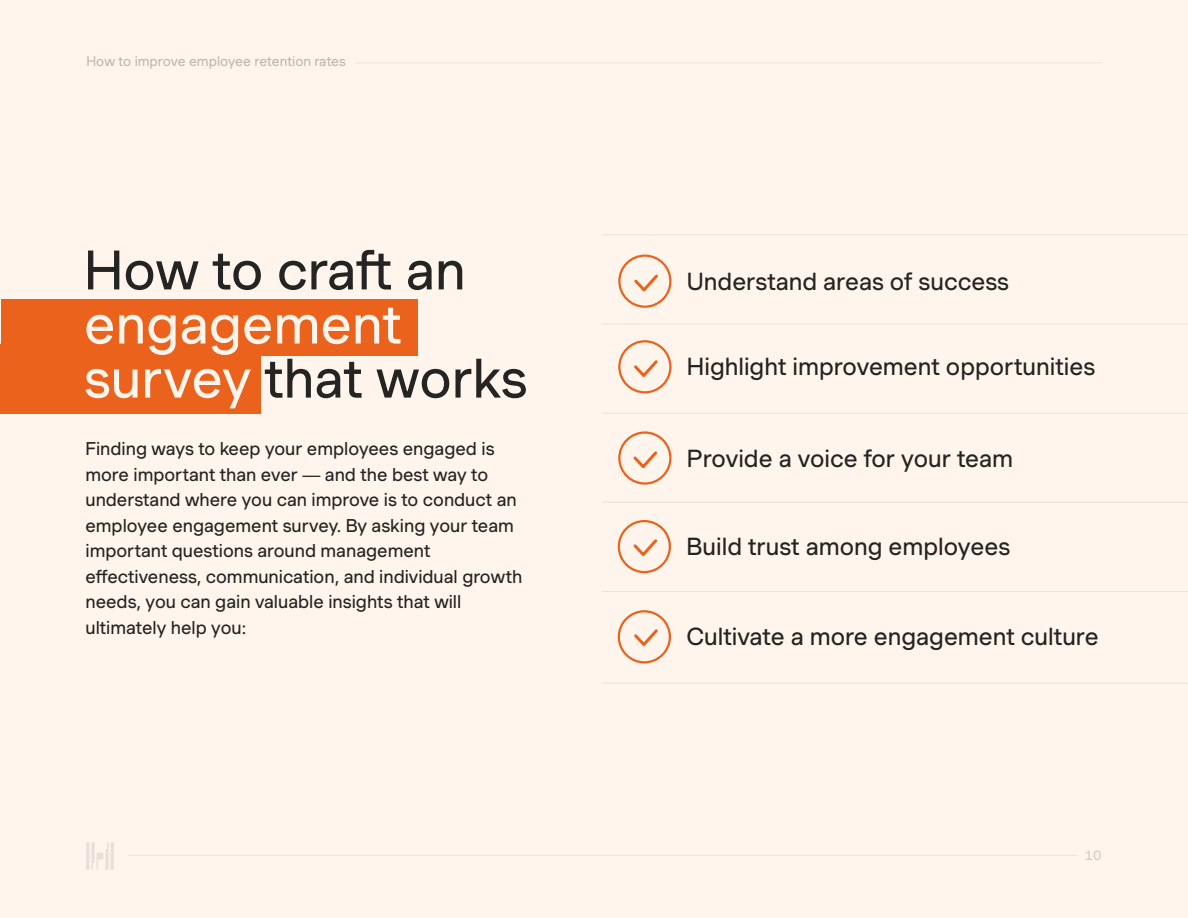
<style>
.page{position:relative;width:1188px;height:918px;background:#fff5ed}
.page>*{position:absolute;margin:0;border:0;box-sizing:border-box;transform-origin:0 0}
.t1{font:54px/54.2px "Muoto";color:#fff5ed}
.t2{font:54px "Muoto";color:#242422}
.t3{font:24px "Muoto";color:#242422}
.t4{font:18px/25.5px "Muoto";color:#242422}
.t5{font:13.5px "Muoto";color:rgb(36 36 34/.3)}
.t6{font:13.5px "Muoto";color:rgb(36 36 34/.2)}
.s1{color:#242422}
</style>
<div class="page">
<hr style="left:128px;top:855px;width:949px;height:1px;background:#efe6de">
<img style="left:86px;top:843px;width:27px;height:27px">
<hr style="left:86px;top:62px;width:1016px;height:1px;background:#f1e7e0">
<div style="left:72px;top:48px;width:282px;height:27px;background:#fff5ed"></div>
<div style="left:1px;top:299px;width:417px;height:57px;background:#eb621d"></div>
<div style="left:0;top:344px;width:261px;height:70px;background:#eb621d"></div>
<div style="left:618px;top:255px;width:54px;height:53px;border:2px solid #eb621d;border-radius:50%"></div>
<div style="left:618px;top:340px;width:54px;height:53px;border:2px solid #eb621d;border-radius:50%"></div>
<svg style="left:634px;top:360px;width:24px;height:17px"></svg>
<div style="left:618px;top:431px;width:54px;height:54px;border:2px solid #eb621d;border-radius:50%"></div>
<svg style="left:633px;top:451px;width:24px;height:18px"></svg>
<div style="left:618px;top:520px;width:53px;height:53px;border:2px solid #eb621d;border-radius:50%"></div>
<svg style="left:633px;top:539px;width:25px;height:17px"></svg>
<div style="left:618px;top:610px;width:53px;height:53px;border:2px solid #eb621d;border-radius:50%"></div>
<svg style="left:634px;top:629px;width:24px;height:17px"></svg>
<svg style="left:634px;top:274px;width:24px;height:18px"></svg>
<hr style="left:602px;top:324px;width:586px;height:1px;background:#f4ebe3">
<hr style="left:602px;top:413px;width:586px;height:1px;background:#f1e7e0">
<hr style="left:602px;top:502px;width:586px;height:1px;background:#ede4dd">
<hr style="left:602px;top:591px;width:586px;height:1px;background:#eae1d9">
<hr style="left:602px;top:683px;width:586px;height:1px;background:#f1e7e0">
<hr style="left:602px;top:234px;width:586px;height:1px;background:#f1e7e0">
<p class="t5" style="left:86px;top:53px;width:261px">How to improve employee retention rates</p>
<h1 class="t2" style="left:84px;top:238px;width:383px">How to craft an</h1>
<h1 class="t1" style="left:84px;top:297px;width:445px">engagement survey <span class="s1">that works</span></h1>
<p class="t4" style="left:85px;top:436px;width:438px">Finding ways to keep your employees engaged is more important than ever — and the best way to understand where you can improve is to conduct an employee engagement survey. By asking your team important questions around management effectiveness, communication, and individual growth needs, you can gain valuable insights that will ultimately help you:</p>
<h2 class="t3" style="left:687px;top:267px;width:324px">Understand areas of success</h2>
<h2 class="t3" style="left:687px;top:352px;width:410px">Highlight improvement opportunities</h2>
<h2 class="t3" style="left:687px;top:444px;width:328px">Provide a voice for your team</h2>
<h2 class="t3" style="left:686px;top:532px;width:325px">Build trust among employees</h2>
<h2 class="t3" style="left:686px;top:622px;width:414px">Cultivate a more engagement culture</h2>
<p class="t6" style="left:1085px;top:847px;width:18px">10</p>
</div>
